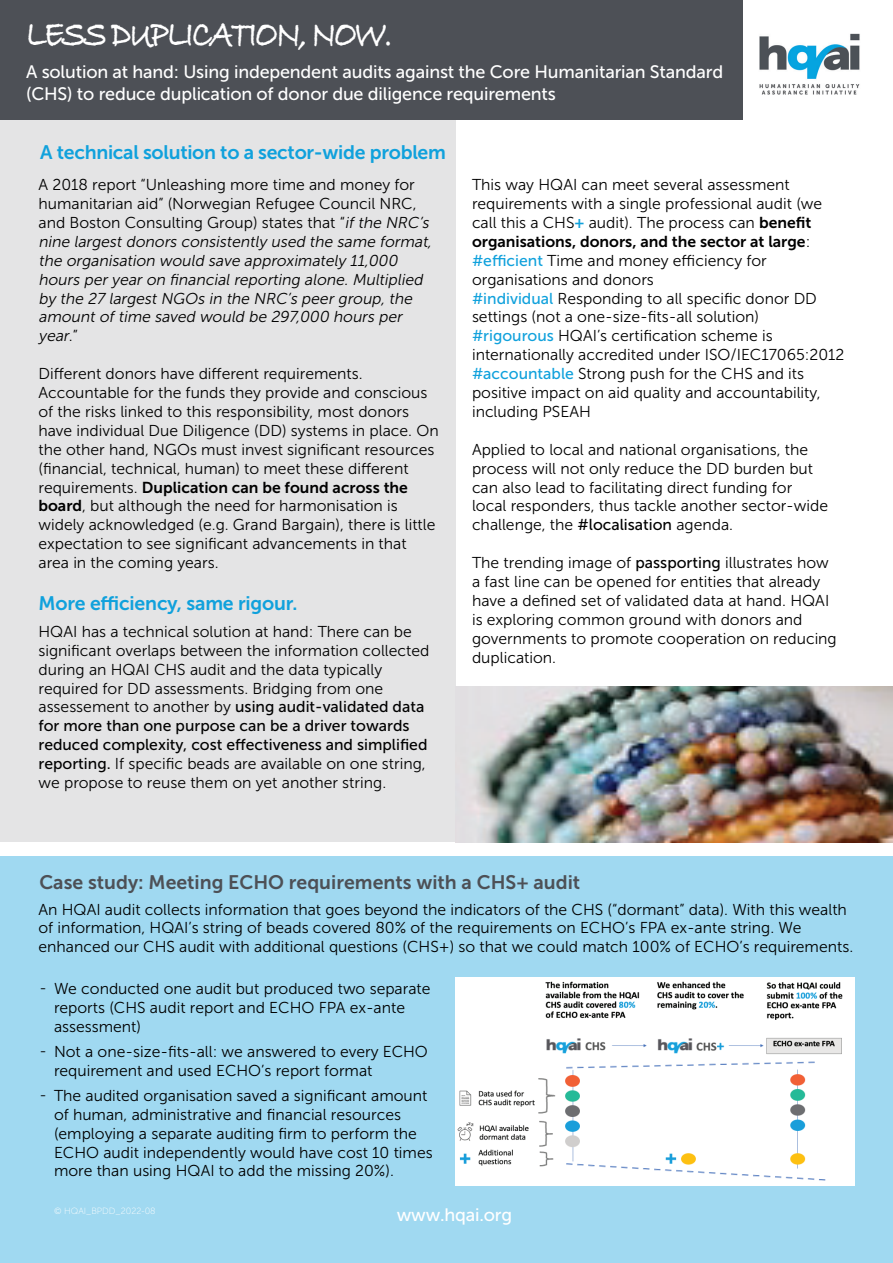
<style>
.page{position:relative;width:893px;height:1263px;background:#fff}
.page>*{position:absolute;margin:0;border:0;box-sizing:border-box;transform-origin:0 0}
.t1{font:700 39.3px "Bradley Hand ITCTT";letter-spacing:-.06em;color:#fff;scale:.8 1}
.t2{font:19.5px "Museo Sans 700";letter-spacing:-.015em;color:#10a1dc}
.t3{font:19.5px "Museo Sans 700";color:#4d5056}
.t4{font:18px/21.6px "Museo Sans 500";letter-spacing:-.01em;color:#fff}
.t5{font:15.75px/18.9px "Museo Sans 300";color:#000}
.t6{font:italic 15.75px/18.9px "Museo Sans 300";color:#000}
.t7{font:15.75px/18.9px "Museo Sans 500";color:#000}
.t8{font:15.75px "Museo Sans 700";color:#000}
.t9{font:15px "Museo Sans 300";color:#000}
.t10{font:9px "Museo Sans 100";color:#fff}
.s1{font-style:normal}
.s2{font-family:"Museo Sans 300"}
.s3{font-family:"Museo Sans 700"}
.s4{font-family:"Museo Sans 500"}
.s5{font-family:"Museo Sans 700";color:#10a1dc}
.s6{font-family:"Museo Sans 500";color:#10a1dc}
</style>
<div class="page">
<div style="left:0;top:856px;width:893px;height:407px;background:#a0d9f1"></div>
<div style="left:0;top:119px;width:455px;height:723px;background:#e4e4e5"></div>
<div style="left:0;top:0;width:743px;height:119px;background:#4d5056"></div>
<img style="left:455px;top:687px;width:438px;height:155px">
<img style="left:455px;top:977px;width:399px;height:209px">
<img style="left:759px;top:33px;width:101px;height:62px">
<h1 class="t1" style="left:26px;top:4px;width:459px">LESS DUPLICATION, NOW.</h1>
<p class="t4" style="left:26px;top:61px;width:698px">A solution at hand: Using independent audits against the Core Humanitarian Standard (CHS) to reduce duplication of donor due diligence requirements</p>
<p class="t2" style="left:40px;top:142px;width:407px">A technical solution to a sector-wide problem</p>
<p class="t6" style="left:38px;top:175px;width:397px"><span class="s1">A 2018 report “Unleashing more time and money for humanitarian aid” (Norwegian Refugee Council NRC, and Boston Consulting Group) states that “</span>if the NRC’s nine largest donors consistently used the same format, the organisation would save approximately 11,000 hours per year on financial reporting alone. Multiplied by the 27 largest NGOs in the NRC’s peer group, the amount of time saved would be 297,000 hours per year<span class="s1">. ”</span></p>
<p class="t5" style="left:38px;top:364px;width:402px">Different donors have different requirements.<br>Accountable for the funds they provide and conscious of the risks linked to this responsibility, most donors have individual Due Diligence (DD) systems in place. On the other hand, NGOs must invest significant resources (financial, technical, human) to meet these different</p>
<p class="t8" style="left:38px;top:478px;width:371px"><span class="s2">requirements.</span> Duplication can be found across the</p>
<p class="t5" style="left:38px;top:497px;width:398px"><span class="s3">board</span>, but although the need for harmonisation is widely acknowledged (e.g. Grand Bargain), there is little expectation to see significant advancements in that area in the coming years.</p>
<p class="t2" style="left:38px;top:593px;width:261px">More efficiency, same rigour.</p>
<p class="t5" style="left:38px;top:622px;width:392px">HQAI has a technical solution at hand: There can be significant overlaps between the information collected during an HQAI CHS audit and the data typically required for DD assessments. Bridging from one</p>
<p class="t7" style="left:38px;top:698px;width:390px"><span class="s2">assessement to another by</span> using audit-validated data for more than one purpose can be a driver towards reduced complexity, cost effectiveness and simplified</p>
<p class="t5" style="left:38px;top:754px;width:389px"><span class="s4">reporting.</span> If specific beads are available on one string, we propose to reuse them on yet another string.</p>
<p class="t5" style="left:472px;top:175px;width:352px">This way HQAI can meet several assessment requirements with a single professional audit (we call this a CHS<span class="s5">+</span> audit). The process can <span class="s3">benefit</span></p>
<p class="t8" style="left:472px;top:233px;width:340px">organisations, donors, and the sector at large<span class="s2">:</span></p>
<p class="t5" style="left:472px;top:251px;width:374px"><span class="s6">#efficient</span> Time and money efficiency for organisations and donors<br><span class="s6">#individual</span> Responding to all specific donor DD settings (not a one-size-fits-all solution) <span class="s6">#rigourous</span> HQAI’s certification scheme is internationally accredited under ISO/IEC17065:2012 <span class="s6">#accountable</span> Strong push for the CHS and its positive impact on aid quality and accountability, including PSEAH</p>
<p class="t5" style="left:472px;top:440px;width:358px">Applied to local and national organisations, the process will not only reduce the DD burden but can also lead to facilitating direct funding for local responders, thus tackle another sector-wide challenge, the <span class="s4">#localisation</span> agenda.</p>
<p class="t5" style="left:472px;top:553px;width:366px">The trending image of <span class="s4">passporting</span> illustrates how a fast line can be opened for entities that already have a defined set of validated data at hand. HQAI is exploring common ground with donors and governments to promote cooperation on reducing duplication.</p>
<p class="t3" style="left:39px;top:871px;width:542px">Case study: Meeting ECHO requirements with a CHS+ audit</p>
<p class="t5" style="left:38px;top:900px;width:816px">An HQAI audit collects information that goes beyond the indicators of the CHS (“dormant” data). With this wealth of information, HQAI’s string of beads covered 80% of the requirements on ECHO’s FPA ex-ante string. We enhanced our CHS audit with additional questions (CHS+) so that we could match 100% of ECHO’s requirements.</p>
<p class="t9" style="left:39px;top:979px;width:9px">-</p>
<p class="t9" style="left:39px;top:1043px;width:9px">-</p>
<p class="t9" style="left:39px;top:1086px;width:9px">-</p>
<p class="t5" style="left:54px;top:979px;width:378px">We conducted one audit but produced two separate reports (CHS audit report and ECHO FPA ex-ante assessment)</p>
<p class="t5" style="left:54px;top:1042px;width:375px">Not a one-size-fits-all: we answered to every ECHO requirement and used ECHO’s report format</p>
<p class="t5" style="left:54px;top:1086px;width:380px">The audited organisation saved a significant amount of human, administrative and financial resources (employing a separate auditing firm to perform the ECHO audit independently would have cost 10 times more than using HQAI to add the missing 20%).</p>
<p class="t10" style="left:54px;top:1206px;width:103px">© HQAI_BPDD_2022-08</p>
<p class="t4" style="left:397px;top:1204px;width:117px">www.hqai.org</p>
</div>
